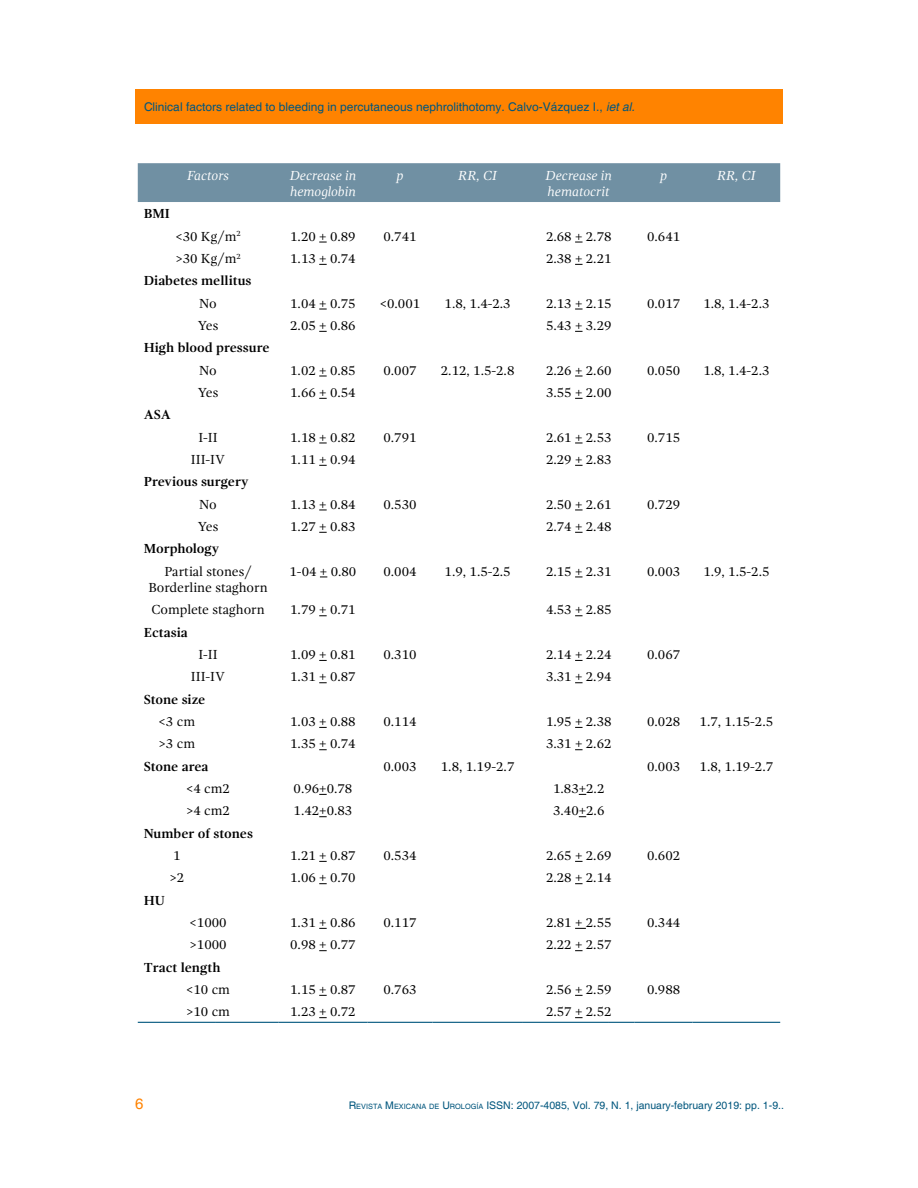
<style>
.page{position:relative;width:918px;height:1188px;background:#fff}
.page>*{position:absolute;margin:0;border:0;box-sizing:border-box;transform-origin:0 0}
.t1{font:15px "Helvetica";color:#ff8300}
.t2{font:13.5px/16.5px "Gandhi Serif";color:#000;text-align:center}
.t3{font:700 13.5px "Gandhi Serif";color:#000}
.t4{font:italic 13.5px/16.5px "Gandhi Serif";color:#fff}
.t5{font:12px "Helvetica";color:#00567d}
.t6{font:10.5px "Helvetica";color:#00567d}
.s1{font-style:italic}
.s2{font-style:inherit}
.s3{font-size:7.35px}
</style>
<div class="page">
<div style="left:135px;top:89px;width:648px;height:34px;background:#ff8300"></div>
<div style="left:138px;top:163px;width:642px;height:39px;background:#7090a3"></div>
<hr style="left:138px;top:1022px;width:78px;height:1px;background:#00567d">
<hr style="left:216px;top:1022px;width:62px;height:1px;background:#00567d">
<hr style="left:278px;top:1022px;width:90px;height:1px;background:#00567d">
<hr style="left:368px;top:1022px;width:64px;height:1px;background:#00567d">
<hr style="left:432px;top:1022px;width:91px;height:1px;background:#00567d">
<hr style="left:523px;top:1022px;width:86px;height:1px;background:#00567d">
<svg style="left:609px;top:1022px;width:26px;height:1px"></svg>
<hr style="left:635px;top:1022px;width:58px;height:1px;background:#00567d">
<hr style="left:693px;top:1022px;width:87px;height:1px;background:#00567d">
<p class="t5" style="left:144px;top:99px;width:492px">Clinical factors related to bleeding in percutaneous nephrolithotomy. Calvo-Vázquez I., <span class="s1">iet al.</span></p>
<p class="t3" style="left:144px;top:206px;width:28px">BMI</p>
<p class="t4" style="left:187px;top:167px;width:44px">Factors</p>
<p class="t4" style="left:290px;top:167px;width:68px">Decrease in hemoglobin</p>
<p class="t4" style="left:396px;top:167px;width:9px">p</p>
<p class="t4" style="left:458px;top:167px;width:40px">RR, CI</p>
<p class="t4" style="left:546px;top:167px;width:68px">Decrease in hematocrit</p>
<p class="t4" style="left:660px;top:167px;width:9px">p</p>
<p class="t4" style="left:717px;top:167px;width:40px">RR, CI</p>
<p class="t2" style="left:175px;top:228px;width:67px">&lt;30 Kg/m<sup>2</sup></p>
<p class="t2" style="left:290px;top:228px;width:67px">1.20 + 0.89</p>
<p class="t2" style="left:383px;top:228px;width:35px">0.741</p>
<p class="t2" style="left:546px;top:228px;width:67px">2.68 + 2.78</p>
<p class="t2" style="left:647px;top:228px;width:35px">0.641</p>
<p class="t2" style="left:175px;top:250px;width:67px">&gt;30 Kg/m<sup>2</sup></p>
<p class="t2" style="left:290px;top:250px;width:67px">1.13 + 0.74</p>
<p class="t2" style="left:546px;top:250px;width:67px">2.38 + 2.21</p>
<p class="t3" style="left:144px;top:273px;width:109px">Diabetes mellitus</p>
<p class="t2" style="left:199px;top:295px;width:19px">No</p>
<p class="t2" style="left:290px;top:295px;width:67px">1.04 + 0.75</p>
<p class="t2" style="left:380px;top:295px;width:42px">&lt;0.001</p>
<p class="t2" style="left:445px;top:295px;width:68px">1.8, 1.4-2.3</p>
<p class="t2" style="left:546px;top:295px;width:67px">2.13 + 2.15</p>
<p class="t2" style="left:647px;top:295px;width:35px">0.017</p>
<p class="t2" style="left:703px;top:295px;width:68px">1.8, 1.4-2.3</p>
<p class="t2" style="left:198px;top:317px;width:22px">Yes</p>
<p class="t2" style="left:290px;top:317px;width:67px">2.05 + 0.86</p>
<p class="t2" style="left:546px;top:317px;width:67px">5.43 + 3.29</p>
<p class="t3" style="left:144px;top:340px;width:127px">High blood pressure</p>
<p class="t2" style="left:199px;top:362px;width:19px">No</p>
<p class="t2" style="left:290px;top:362px;width:67px">1.02 + 0.85</p>
<p class="t2" style="left:383px;top:362px;width:35px">0.007</p>
<p class="t2" style="left:441px;top:362px;width:75px">2.12, 1.5-2.8</p>
<p class="t2" style="left:546px;top:362px;width:67px">2.26 + 2.60</p>
<p class="t2" style="left:647px;top:362px;width:35px">0.050</p>
<p class="t2" style="left:703px;top:362px;width:68px">1.8, 1.4-2.3</p>
<p class="t2" style="left:198px;top:384px;width:22px">Yes</p>
<p class="t2" style="left:290px;top:384px;width:67px">1.66 + 0.54</p>
<p class="t2" style="left:546px;top:384px;width:67px">3.55 + 2.00</p>
<p class="t3" style="left:144px;top:407px;width:29px">ASA</p>
<p class="t2" style="left:198px;top:429px;width:21px">I-II</p>
<p class="t2" style="left:290px;top:429px;width:67px">1.18 + 0.82</p>
<p class="t2" style="left:383px;top:429px;width:35px">0.791</p>
<p class="t2" style="left:546px;top:429px;width:67px">2.61 + 2.53</p>
<p class="t2" style="left:647px;top:429px;width:35px">0.715</p>
<p class="t2" style="left:191px;top:451px;width:36px">III-IV</p>
<p class="t2" style="left:290px;top:451px;width:67px">1.11 + 0.94</p>
<p class="t2" style="left:546px;top:451px;width:67px">2.29 + 2.83</p>
<p class="t3" style="left:144px;top:474px;width:106px">Previous surgery</p>
<p class="t2" style="left:199px;top:496px;width:19px">No</p>
<p class="t2" style="left:290px;top:496px;width:67px">1.13 + 0.84</p>
<p class="t2" style="left:383px;top:496px;width:35px">0.530</p>
<p class="t2" style="left:546px;top:496px;width:67px">2.50 + 2.61</p>
<p class="t2" style="left:647px;top:496px;width:35px">0.729</p>
<p class="t2" style="left:198px;top:518px;width:22px">Yes</p>
<p class="t2" style="left:290px;top:518px;width:67px">1.27 + 0.83</p>
<p class="t2" style="left:546px;top:518px;width:67px">2.74 + 2.48</p>
<p class="t3" style="left:144px;top:541px;width:77px">Morphology</p>
<p class="t2" style="left:148px;top:563px;width:121px">Partial stones/<br>Borderline staghorn</p>
<p class="t2" style="left:290px;top:563px;width:68px">1-04 + 0.80</p>
<p class="t2" style="left:383px;top:563px;width:35px">0.004</p>
<p class="t2" style="left:445px;top:563px;width:68px">1.9, 1.5-2.5</p>
<p class="t2" style="left:546px;top:563px;width:67px">2.15 + 2.31</p>
<p class="t2" style="left:647px;top:563px;width:35px">0.003</p>
<p class="t2" style="left:703px;top:563px;width:68px">1.9, 1.5-2.5</p>
<p class="t2" style="left:151px;top:602px;width:115px">Complete staghorn</p>
<p class="t2" style="left:290px;top:602px;width:67px">1.79 + 0.71</p>
<p class="t2" style="left:546px;top:602px;width:67px">4.53 + 2.85</p>
<p class="t3" style="left:144px;top:625px;width:46px">Ectasia</p>
<p class="t2" style="left:198px;top:646px;width:21px">I-II</p>
<p class="t2" style="left:290px;top:646px;width:67px">1.09 + 0.81</p>
<p class="t2" style="left:383px;top:646px;width:35px">0.310</p>
<p class="t2" style="left:546px;top:646px;width:67px">2.14 + 2.24</p>
<p class="t2" style="left:647px;top:646px;width:35px">0.067</p>
<p class="t2" style="left:191px;top:669px;width:36px">III-IV</p>
<p class="t2" style="left:290px;top:669px;width:67px">1.31 + 0.87</p>
<p class="t2" style="left:546px;top:669px;width:67px">3.31 + 2.94</p>
<p class="t3" style="left:144px;top:692px;width:63px">Stone size</p>
<p class="t2" style="left:159px;top:713px;width:38px">&lt;3 cm</p>
<p class="t2" style="left:290px;top:713px;width:67px">1.03 + 0.88</p>
<p class="t2" style="left:383px;top:713px;width:35px">0.114</p>
<p class="t2" style="left:546px;top:713px;width:67px">1.95 + 2.38</p>
<p class="t2" style="left:647px;top:713px;width:35px">0.028</p>
<p class="t2" style="left:700px;top:713px;width:75px">1.7, 1.15-2.5</p>
<p class="t2" style="left:159px;top:736px;width:38px">&gt;3 cm</p>
<p class="t2" style="left:290px;top:736px;width:67px">1.35 + 0.74</p>
<p class="t2" style="left:546px;top:736px;width:67px">3.31 + 2.62</p>
<p class="t3" style="left:144px;top:758px;width:66px">Stone area</p>
<p class="t2" style="left:383px;top:758px;width:35px">0.003</p>
<p class="t2" style="left:441px;top:758px;width:75px">1.8, 1.19-2.7</p>
<p class="t2" style="left:647px;top:758px;width:35px">0.003</p>
<p class="t2" style="left:700px;top:758px;width:75px">1.8, 1.19-2.7</p>
<p class="t2" style="left:186px;top:780px;width:45px">&lt;4 cm2</p>
<p class="t2" style="left:294px;top:780px;width:60px">0.96+0.78</p>
<p class="t2" style="left:553px;top:780px;width:53px">1.83+2.2</p>
<p class="t2" style="left:186px;top:803px;width:45px">&gt;4 cm2</p>
<p class="t2" style="left:294px;top:803px;width:60px">1.42+0.83</p>
<p class="t2" style="left:553px;top:803px;width:53px">3.40+2.6</p>
<p class="t3" style="left:144px;top:825px;width:111px">Number of stones</p>
<p class="t2" style="left:173px;top:847px;width:9px">1</p>
<p class="t2" style="left:290px;top:847px;width:67px">1.21 + 0.87</p>
<p class="t2" style="left:383px;top:847px;width:35px">0.534</p>
<p class="t2" style="left:546px;top:847px;width:67px">2.65 + 2.69</p>
<p class="t2" style="left:647px;top:847px;width:35px">0.602</p>
<p class="t2" style="left:169px;top:870px;width:16px">&gt;2</p>
<p class="t2" style="left:290px;top:870px;width:67px">1.06 + 0.70</p>
<p class="t2" style="left:546px;top:870px;width:67px">2.28 + 2.14</p>
<p class="t3" style="left:144px;top:892px;width:23px">HU</p>
<p class="t2" style="left:190px;top:914px;width:39px">&lt;1000</p>
<p class="t2" style="left:290px;top:914px;width:67px">1.31 + 0.86</p>
<p class="t2" style="left:383px;top:914px;width:35px">0.117</p>
<p class="t2" style="left:546px;top:914px;width:67px">2.81 + 2.55</p>
<p class="t2" style="left:647px;top:914px;width:35px">0.344</p>
<p class="t2" style="left:189px;top:937px;width:39px">&gt;1000</p>
<p class="t2" style="left:290px;top:937px;width:67px">0.98 + 0.77</p>
<p class="t2" style="left:546px;top:937px;width:67px">2.22 + 2.57</p>
<p class="t3" style="left:144px;top:959px;width:78px">Tract length</p>
<p class="t2" style="left:186px;top:981px;width:45px">&lt;10 cm</p>
<p class="t2" style="left:290px;top:981px;width:67px">1.15 + 0.87</p>
<p class="t2" style="left:383px;top:981px;width:35px">0.763</p>
<p class="t2" style="left:546px;top:981px;width:67px">2.56 + 2.59</p>
<p class="t2" style="left:647px;top:981px;width:35px">0.988</p>
<p class="t2" style="left:186px;top:1004px;width:45px">&gt;10 cm</p>
<p class="t2" style="left:290px;top:1004px;width:67px">1.23 + 0.72</p>
<p class="t2" style="left:546px;top:1004px;width:67px">2.57 + 2.52</p>
<p class="t1" style="left:135px;top:1095px;width:10px">6</p>
<p class="t6" style="left:349px;top:1099px;width:437px"><span class="s2">R</span><span class="s3">EVISTA</span> <span class="s2">M</span><span class="s3">EXICANA DE</span> <span class="s2">U</span><span class="s3">ROLOGÍA</span> ISSN: 2007-4085, Vol. 79, N. 1, january-february 2019: pp. 1-9..</p>
</div>
